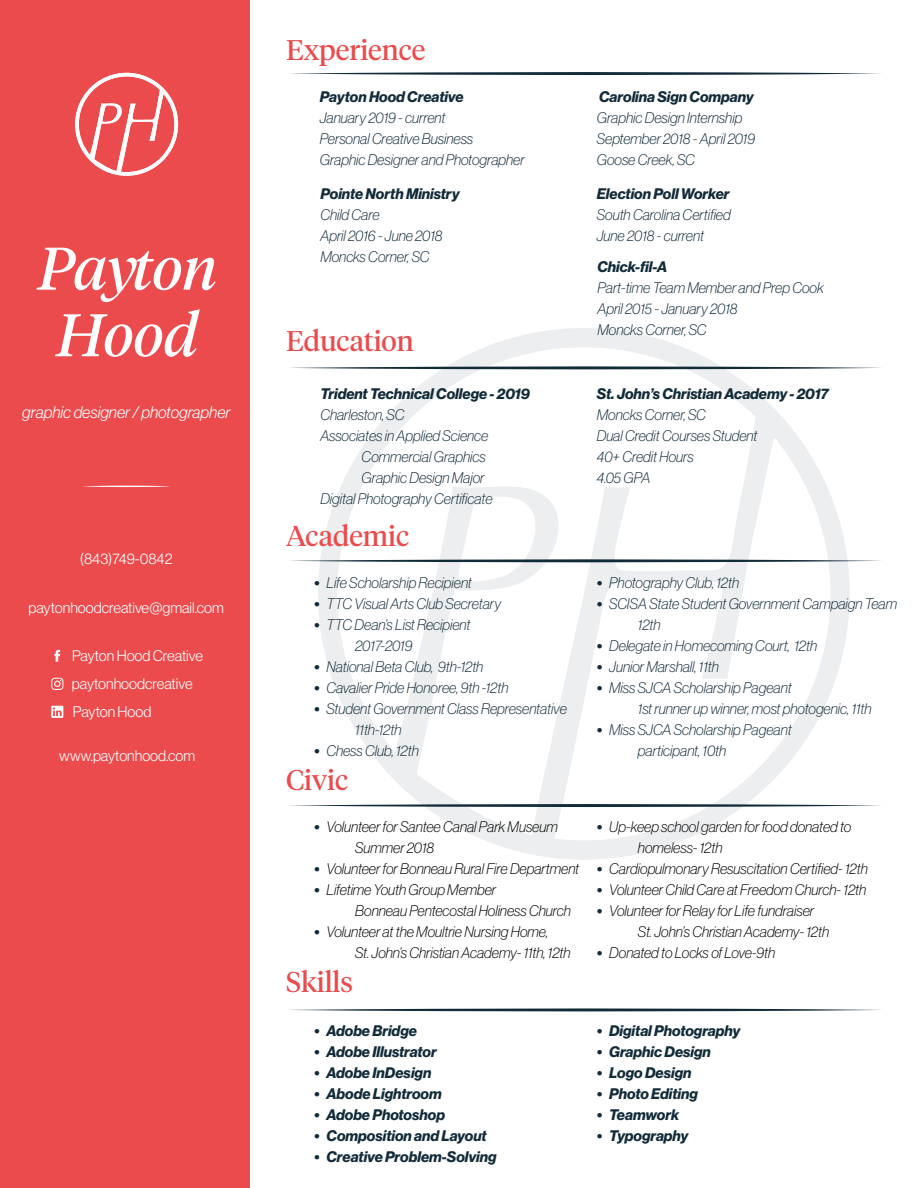
<style>
.page{position:relative;width:918px;height:1188px;background:#fff}
.page>*{position:absolute;margin:0;border:0;box-sizing:border-box;transform-origin:0 0}
.t1{font:italic 59.85px/66.6px "Tiempos Headline";color:#fff;text-align:center}
.t2{font:28.35px "Tiempos Headline";color:#eb4b4c}
.t3{font:16.5px "N Haas Grotesk DS Pro 46 Lt It";color:#fff}
.t4{font:15px/21px "N Haas Grotesk DS Pro 36 X Lt It";color:#122b39}
.t5{font:15px/21px "N Haas Grotesk DS Pro 36 X Lt It";color:#000}
.t6{font:15px "N Haas Grotesk DS Pro 76 Bd It";color:#122b39}
.t7{font:15px "N Haas Grotesk DS Pro 45 Lt";color:#fff}
.s1{font-family:"N Haas Grotesk DS Pro 76 Bd It"}
.s2{font-family:"N Haas Grotesk DS Pro 76 Bd It";color:#122b39}
</style>
<div class="page">
<svg style="left:318px;top:328px;width:532px;height:532px"></svg>
<div style="left:0;top:0;width:250px;height:1188px;background:#eb4b4c"></div>
<svg style="left:75px;top:73px;width:103px;height:103px"></svg>
<svg style="left:83px;top:486px;width:87px;height:1px"></svg>
<svg style="left:54px;top:650px;width:6px;height:12px"></svg>
<svg style="left:51px;top:678px;width:12px;height:12px"></svg>
<svg style="left:51px;top:706px;width:12px;height:12px"></svg>
<svg style="left:289px;top:366px;width:592px;height:3px;background:#697982"></svg>
<svg style="left:289px;top:1008px;width:592px;height:3px"></svg>
<svg style="left:289px;top:559px;width:592px;height:3px;background:#66767f"></svg>
<svg style="left:289px;top:804px;width:592px;height:3px;background:#60717a"></svg>
<svg style="left:289px;top:72px;width:592px;height:3px;background:#61717a"></svg>
<h1 class="t1" style="left:38px;top:232px;width:180px">Payton<br>Hood</h1>
<p class="t3" style="left:22px;top:403px;width:210px">graphic designer / photographer</p>
<p class="t7" style="left:80px;top:550px;width:94px">(843)749-0842</p>
<p class="t7" style="left:29px;top:599px;width:197px">paytonhoodcreative@gmail.com</p>
<p class="t7" style="left:72px;top:648px;width:132px">Payton Hood Creative</p>
<p class="t7" style="left:72px;top:675px;width:122px">paytonhoodcreative</p>
<p class="t7" style="left:73px;top:703px;width:80px">Payton Hood</p>
<p class="t7" style="left:59px;top:748px;width:138px">www.paytonhood.com</p>
<h2 class="t2" style="left:286px;top:30px;width:141px">Experience</h2>
<p class="t6" style="left:320px;top:88px;width:145px">Payton Hood Creative</p>
<p class="t4" style="left:320px;top:108px;width:206px">January 2019 - current<br>Personal Creative Business<br>Graphic Designer and Photographer</p>
<p class="t6" style="left:320px;top:185px;width:141px">Pointe North Ministry</p>
<p class="t4" style="left:320px;top:204px;width:124px">Child Care<br>April 2016 - June 2018<br>Moncks Corner, SC</p>
<h2 class="t2" style="left:286px;top:322px;width:129px">Education</h2>
<p class="t6" style="left:320px;top:385px;width:211px">Trident Technical College - 2019</p>
<p class="t4" style="left:320px;top:404px;width:85px">Charleston, SC</p>
<p class="t4" style="left:320px;top:425px;width:169px">Associates in Applied Science</p>
<p class="t4" style="left:362px;top:446px;width:126px">Commercial Graphics</p>
<p class="t4" style="left:362px;top:467px;width:124px">Graphic Design Major</p>
<p class="t4" style="left:320px;top:488px;width:174px">Digital Photography Certificate</p>
<h2 class="t2" style="left:286px;top:517px;width:125px">Academic</h2>
<p class="t4" style="left:314px;top:572px;width:159px"><span class="s1">•</span> Life Scholarship Recipient</p>
<p class="t4" style="left:314px;top:593px;width:189px"><span class="s1">•</span> TTC Visual Arts Club Secretary</p>
<p class="t4" style="left:355px;top:614px;width:117px;text-indent:-41px"><span class="s1">•</span> TTC Dean’s List Recipient<br>2017-2019</p>
<p class="t4" style="left:314px;top:656px;width:171px"><span class="s1">•</span> National Beta Club, 9th-12th</p>
<p class="t4" style="left:314px;top:677px;width:196px"><span class="s1">•</span> Cavalier Pride Honoree, 9th -12th</p>
<p class="t4" style="left:355px;top:698px;width:213px;text-indent:-41px"><span class="s1">•</span> Student Government Class Representative<br>11th-12th</p>
<p class="t4" style="left:314px;top:740px;width:106px"><span class="s1">•</span> Chess Club, 12th</p>
<h2 class="t2" style="left:286px;top:760px;width:64px">Civic</h2>
<p class="t5" style="left:355px;top:816px;width:204px;text-indent:-41px"><span class="s2">•</span> Volunteer for Santee Canal Park Museum<br>Summer 2018</p>
<p class="t5" style="left:314px;top:858px;width:267px"><span class="s2">•</span> Volunteer for Bonneau Rural Fire Department</p>
<p class="t5" style="left:355px;top:879px;width:217px;text-indent:-41px"><span class="s2">•</span> Lifetime Youth Group Member<br>Bonneau Pentecostal Holiness Church</p>
<p class="t5" style="left:355px;top:921px;width:217px;text-indent:-41px"><span class="s2">•</span> Volunteer at the Moultrie Nursing Home,<br>St. John’s Christian Academy- 11th, 12th</p>
<h2 class="t2" style="left:286px;top:963px;width:69px">Skills</h2>
<p class="t6" style="left:314px;top:1022px;width:104px">• Adobe Bridge</p>
<p class="t6" style="left:314px;top:1043px;width:124px">• Adobe Illustrator</p>
<p class="t6" style="left:314px;top:1064px;width:119px">• Adobe InDesign</p>
<p class="t6" style="left:314px;top:1085px;width:129px">• Abode Lightroom</p>
<p class="t6" style="left:314px;top:1106px;width:133px">• Adobe Photoshop</p>
<p class="t6" style="left:314px;top:1127px;width:174px">• Composition and Layout</p>
<p class="t6" style="left:314px;top:1148px;width:184px">• Creative Problem-Solving</p>
<p class="t6" style="left:599px;top:88px;width:156px">Carolina Sign Company</p>
<p class="t4" style="left:597px;top:108px;width:160px">Graphic Design Internship<br>September 2018 - April 2019<br>Goose Creek, SC</p>
<p class="t6" style="left:597px;top:185px;width:134px">Election Poll Worker</p>
<p class="t4" style="left:597px;top:204px;width:135px">South Carolina Certified<br>June 2018 - current</p>
<p class="t6" style="left:597px;top:258px;width:71px">Chick-fil-A</p>
<p class="t4" style="left:597px;top:278px;width:228px">Part-time Team Member and Prep Cook<br>April 2015 - January 2018<br>Moncks Corner, SC</p>
<p class="t6" style="left:597px;top:385px;width:233px">St. John’s Christian Academy - 2017</p>
<p class="t4" style="left:597px;top:404px;width:162px">Moncks Corner, SC<br>Dual Credit Courses Student<br>40+ Credit Hours<br>4.05 GPA</p>
<p class="t4" style="left:597px;top:572px;width:144px"><span class="s1">•</span> Photography Club, 12th</p>
<p class="t4" style="left:638px;top:593px;width:261px;text-indent:-41px"><span class="s1">•</span> SCISA State Student Government Campaign Team<br>12th</p>
<p class="t4" style="left:597px;top:635px;width:222px"><span class="s1">•</span> Delegate in Homecoming Court, 12th</p>
<p class="t4" style="left:597px;top:656px;width:123px"><span class="s1">•</span> Junior Marshall, 11th</p>
<p class="t4" style="left:638px;top:677px;width:235px;text-indent:-41px"><span class="s1">•</span> Miss SJCA Scholarship Pageant<br>1st runner up winner, most photogenic, 11th</p>
<p class="t4" style="left:638px;top:719px;width:155px;text-indent:-41px"><span class="s1">•</span> Miss SJCA Scholarship Pageant participant, 10th</p>
<p class="t5" style="left:638px;top:816px;width:215px;text-indent:-41px"><span class="s2">•</span> Up-keep school garden for food donated to homeless- 12th</p>
<p class="t5" style="left:597px;top:858px;width:272px"><span class="s2">•</span> Cardiopulmonary Resuscitation Certified- 12th</p>
<p class="t5" style="left:597px;top:879px;width:271px"><span class="s2">•</span> Volunteer Child Care at Freedom Church- 12th</p>
<p class="t5" style="left:638px;top:900px;width:193px;text-indent:-41px"><span class="s2">•</span> Volunteer for Relay for Life fundraiser<br>St. John’s Christian Academy- 12th</p>
<p class="t5" style="left:597px;top:942px;width:180px"><span class="s2">•</span> Donated to Locks of Love-9th</p>
<p class="t6" style="left:597px;top:1022px;width:145px">• Digital Photography</p>
<p class="t6" style="left:597px;top:1043px;width:116px">• Graphic Design</p>
<p class="t6" style="left:597px;top:1064px;width:96px">• Logo Design</p>
<p class="t6" style="left:597px;top:1085px;width:103px">• Photo Editing</p>
<p class="t6" style="left:597px;top:1106px;width:84px">• Teamwork</p>
<p class="t6" style="left:597px;top:1127px;width:93px">• Typography</p>
</div>
